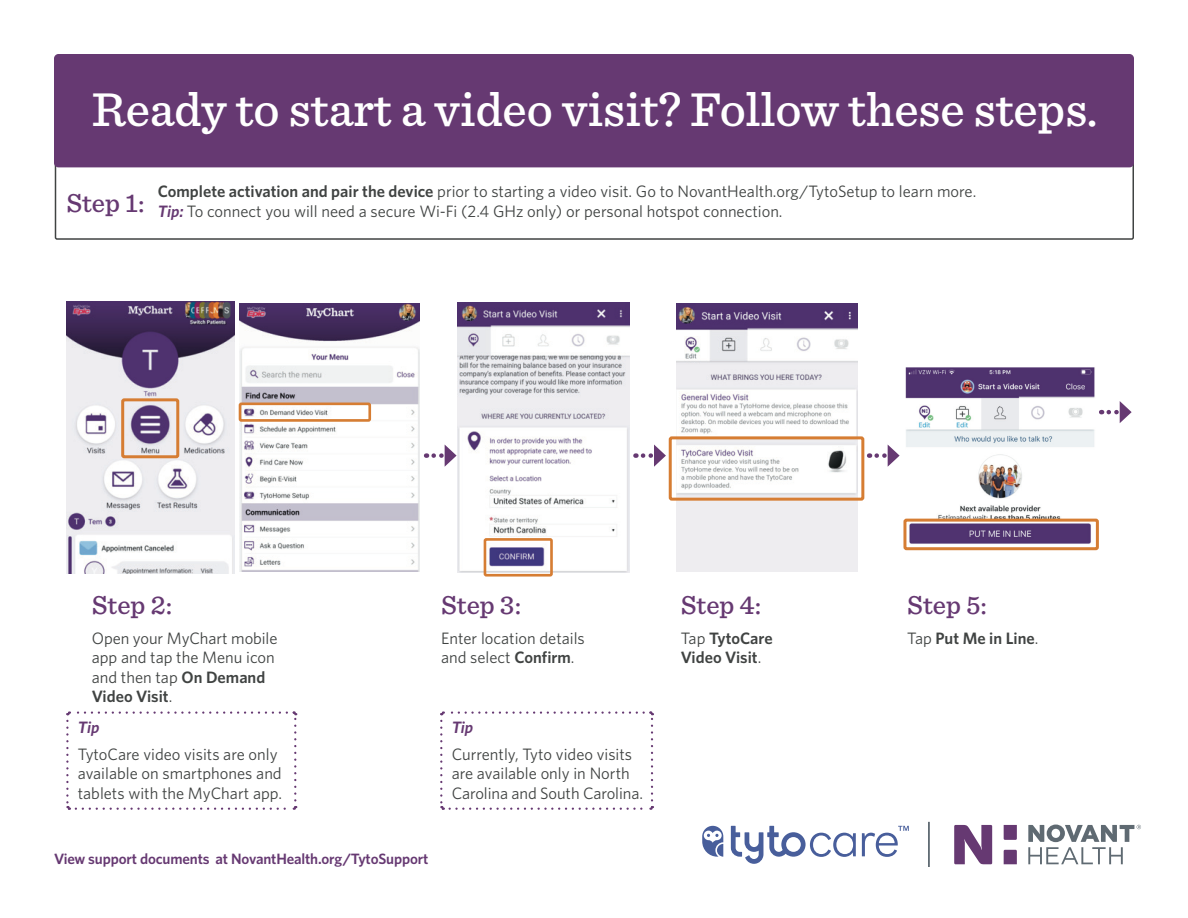
<style>
.page{position:relative;width:1188px;height:918px;background:#fff}
.page>*{position:absolute;margin:0;border:0;box-sizing:border-box;transform-origin:0 0}
.t1{font:500 49.5px "Sentinel";color:#fff}
.t2{font:500 27px "Sentinel";color:#663972}
.t3{font:16.5px/19.5px "Whitney";color:#404342}
.t4{font:600 16.5px/19.5px "Whitney";color:#404342}
.t5{font:italic 600 16.5px "Whitney";letter-spacing:-.005em;color:#663972}
.t6{font:600 15px "Whitney";letter-spacing:-.01em;color:#663972}
.s1{font-weight:600}
.s2{font-weight:600;font-style:italic;color:#663972}
.s3{font-weight:400}
</style>
<div class="page">
<svg style="left:954px;top:825px;width:38px;height:39px"></svg>
<svg style="left:1004px;top:825px;width:13px;height:15px"></svg>
<svg style="left:1004px;top:850px;width:13px;height:14px"></svg>
<svg style="left:1028px;top:825px;width:113px;height:39px"></svg>
<hr style="left:928px;top:822px;width:2px;height:45px;background:#5f6a72">
<svg style="left:702px;top:826px;width:21px;height:31px"></svg>
<svg style="left:731px;top:826px;width:125px;height:38px"></svg>
<svg style="left:862px;top:826px;width:47px;height:31px"></svg>
<div style="left:54px;top:54px;width:1080px;height:113px;background:#663972;border-radius:5px"></div>
<img style="left:676px;top:303px;width:181px;height:269px">
<div style="left:669px;top:436px;width:195px;height:65px;border:3px solid #d67d33;border-radius:2px"></div>
<svg style="left:1109px;top:401px;width:23px;height:22px"></svg>
<svg style="left:877px;top:445px;width:23px;height:22px"></svg>
<svg style="left:643px;top:445px;width:23px;height:22px"></svg>
<svg style="left:434px;top:445px;width:23px;height:22px"></svg>
<svg style="left:66px;top:711px;width:232px;height:99px"></svg>
<svg style="left:440px;top:711px;width:214px;height:99px"></svg>
<img style="left:905px;top:367px;width:192px;height:184px">
<div style="left:903px;top:519px;width:196px;height:31px;border:3px solid #d67d33;border-radius:2px"></div>
<img style="left:66px;top:302px;width:168px;height:271px">
<div style="left:121px;top:398px;width:58px;height:60px;border:3px solid #d67d33;border-radius:2px"></div>
<img style="left:239px;top:303px;width:180px;height:269px">
<div style="left:239px;top:403px;width:132px;height:19px;border:3px solid #d67d33"></div>
<img style="left:458px;top:303px;width:171px;height:270px">
<div style="left:484px;top:538px;width:69px;height:39px;border:3px solid #d67d33"></div>
<p class="t1" style="left:92px;top:72px;width:1007px">Ready to start a video visit? Follow these steps.</p>
<p class="t2" style="left:66px;top:182px;width:80px">Step 1:</p>
<p class="t3" style="left:158px;top:181px;width:820px"><span class="s1">Complete activation and pair the device</span> prior to starting a video visit. Go to NovantHealth.org/TytoSetup to learn more.</p>
<p class="t3" style="left:158px;top:201px;width:626px"><span class="s2">Tip:</span> To connect you will need a secure Wi-Fi (2.4 GHz only) or personal hotspot connection.</p>
<p class="t2" style="left:92px;top:585px;width:82px">Step 2:</p>
<p class="t2" style="left:441px;top:585px;width:82px">Step 3:</p>
<p class="t2" style="left:681px;top:585px;width:82px">Step 4:</p>
<p class="t2" style="left:907px;top:585px;width:81px">Step 5:</p>
<p class="t3" style="left:92px;top:628px;width:187px">Open your MyChart mobile app and tap the Menu icon and then tap <span class="s1">On Demand<br>Video Visit</span>.</p>
<p class="t3" style="left:441px;top:628px;width:145px">Enter location details and select <span class="s1">Confirm</span>.</p>
<p class="t4" style="left:681px;top:628px;width:93px"><span class="s3">Tap</span> TytoCare<br>Video Visit<span class="s3">.</span></p>
<p class="t4" style="left:907px;top:628px;width:133px"><span class="s3">Tap</span> Put Me in Line<span class="s3">.</span></p>
<p class="t5" style="left:78px;top:717px;width:23px">Tip</p>
<p class="t3" style="left:78px;top:744px;width:206px">TytoCare video visits are only available on smartphones and tablets with the MyChart app.</p>
<p class="t6" style="left:54px;top:849px;width:376px">View support documents at NovantHealth.org/TytoSupport</p>
<p class="t5" style="left:452px;top:717px;width:23px">Tip</p>
<p class="t3" style="left:452px;top:744px;width:193px">Currently, Tyto video visits are available only in North<br>Carolina and South Carolina.</p>
</div>
